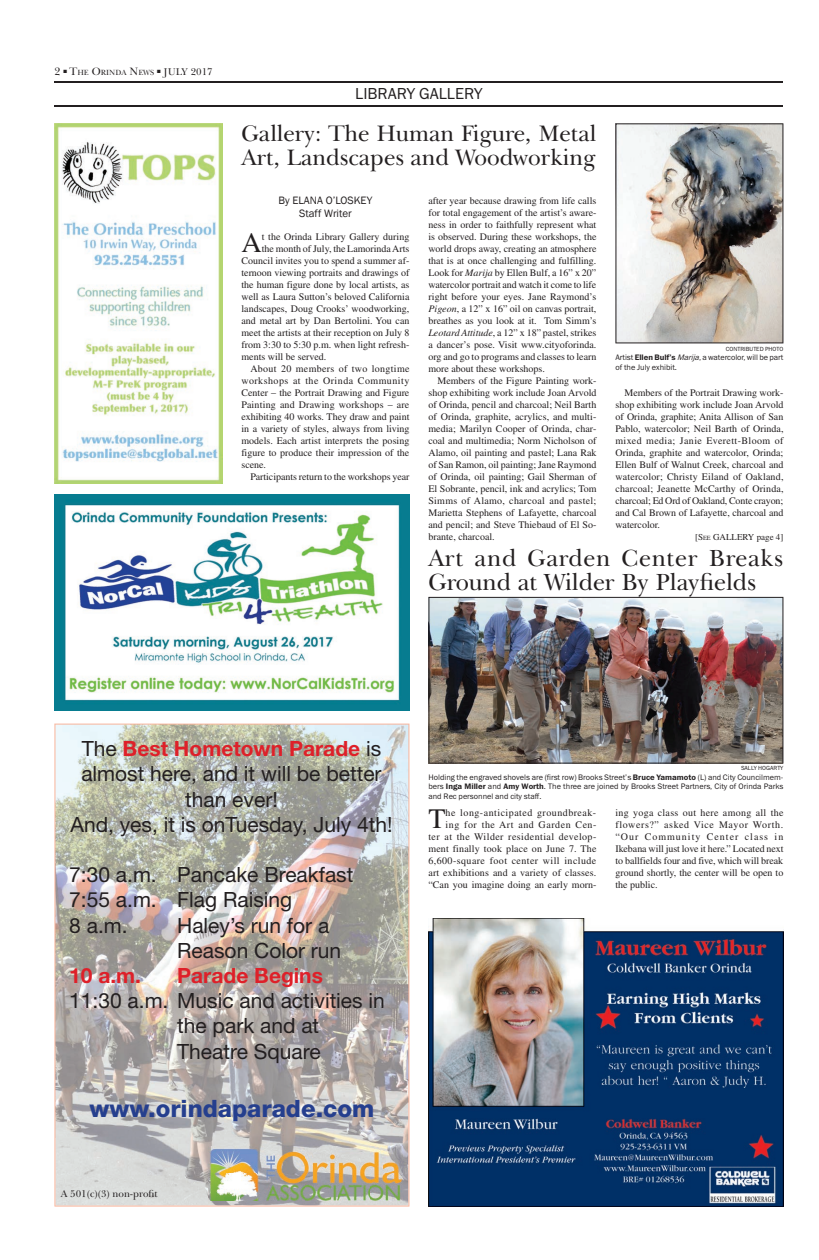
<style>
.page{position:relative;width:819px;height:1260px;background:#fff}
.page>*{position:absolute;margin:0;border:0;box-sizing:border-box;transform-origin:0 0}
.t1{font:28.1px "Times";color:#231f20}
.t2{font:24px/24px "New Baskerville IT Cby BT";color:#231f20}
.t3{font:800 24px "Helvetica Neue";color:#253f8e}
.t4{font:23px/24px "New Baskerville IT Cby BT";color:#231f20}
.t5{font:21px/25.2px "Helvetica Neue";color:#231f20}
.t6{font:700 21px "Helvetica Neue";color:#de2029}
.t7{font:16px "Franklin Gothic Book E";color:#231f20}
.t8{font:11px/13.2px "Franklin Gothic";color:#231f20;text-align:center}
.t9{font:11px "New Baskerville IT Cby BT";color:#231f20}
.t10{font:10px/12px "Times";color:#231f20;text-align:justify}
.t11{font:10px/12px "Times";letter-spacing:.045em;color:#231f20;text-align:right}
.t12{font:10px "Times";letter-spacing:.02em;color:#231f20}
.t13{font:10px "Times";letter-spacing:.03em;color:#231f20}
.t14{font:10px "New Baskerville IT Cby BT";color:#231f20}
.t15{font:9px "Times";color:#231f20}
.t16{font:8px/9.6px "Franklin Gothic Book E";color:#231f20}
.t17{font:7.7px "New Baskerville IT Cby BT";color:#231f20}
.t18{font:6px "Franklin Gothic Book E";color:#231f20}
.s1{font-size:11px}
.s2{font-size:10px}
.s3{font-style:italic}
.s4{font-family:"Franklin Gothic Demi E"}
.s5{font-style:inherit}
.s6{font-size:6.3px}
.s7{font-weight:700;color:#de2029}
</style>
<div class="page">
<hr style="left:54px;top:81px;width:729px;height:2px;background:#231f20">
<hr style="left:54px;top:105px;width:729px;height:2px;background:#231f20">
<svg style="left:54px;top:724px;width:355px;height:483px;background:#bcb8b3"></svg>
<img style="left:209px;top:1147px;width:194px;height:53px">
<img style="left:428px;top:919px;width:355px;height:288px">
<img style="left:54px;top:495px;width:355px;height:216px">
<img style="left:54px;top:123px;width:168px;height:360px">
<img style="left:615px;top:123px;width:168px;height:220px">
<img style="left:428px;top:597px;width:355px;height:167px">
<p class="t9" style="left:54px;top:65px;width:8px">2</p>
<p class="t17" style="left:64px;top:68px;width:151px">■ <span class="s1">T</span>HE <span class="s1">O</span>RINDA <span class="s1">N</span>EWS ■ <span class="s2">JULY 2017</span></p>
<h3 class="t7" style="left:355px;top:83px;width:129px">LIBRARY GALLERY</h3>
<h3 class="t4" style="left:241px;top:121px;width:356px">Gallery: The Human Figure, Metal<br>Art, Landscapes and Woodworking</h3>
<p class="t8" style="left:279px;top:194px;width:95px">By ELANA O’LOSKEY<br>Staff Writer</p>
<h1 class="t1" style="left:241px;top:227px;width:22px">A</h1>
<p class="t10" style="left:262px;top:231px;width:149px">t the Orinda Library Gallery during</p>
<p class="t10" style="left:428px;top:195px;width:170px">after year because drawing from life calls for total engagement of the artist’s aware&shy;ness in order to faithfully represent what is observed. During these workshops, the world drops away, creating an atmosphere that is at once challenging and fulfilling.<br>Look for <span class="s3">Marija</span> by Ellen Bulf, a 16” x 20” watercolor portrait and watch it come to life right before your eyes. Jane Raymond’s <span class="s3">Pigeon</span>, a 12” x 16” oil on canvas portrait, breathes as you look at it. Tom Simm’s <span class="s3">Leotard Attitude</span>, a 12” x 18” pastel, strikes a dancer’s pose. Visit www.cityoforinda. org and go to programs and classes to learn more about these workshops.</p>
<p class="t10" style="left:428px;top:375px;width:170px;text-indent:9px">Members of the Figure Painting work&shy;shop exhibiting work include Joan Arvold of Orinda, pencil and charcoal; Neil Barth of Orinda, graphite, acrylics, and multi&shy;media; Marilyn Cooper of Orinda, char&shy;coal and multimedia; Norm Nicholson of Alamo, oil painting and pastel; Lana Rak of San Ramon, oil painting; Jane Raymond of Orinda, oil painting; Gail Sherman of El Sobrante, pencil, ink and acrylics; Tom Simms of Alamo, charcoal and pastel; Marietta Stephens of Lafayette, charcoal and pencil; and Steve Thiebaud of El So&shy;brante, charcoal.</p>
<p class="t10" style="left:262px;top:243px;width:149px">the month of July, the Lamorinda Arts</p>
<p class="t10" style="left:241px;top:255px;width:169px">Council invites you to spend a summer af-</p>
<p class="t10" style="left:241px;top:267px;width:169px">ternoon viewing portraits and drawings of</p>
<p class="t10" style="left:241px;top:279px;width:169px">the human figure done by local artists, as</p>
<p class="t10" style="left:241px;top:291px;width:169px">well as Laura Sutton’s beloved California</p>
<p class="t10" style="left:241px;top:303px;width:169px">landscapes, Doug Crooks’ woodworking,</p>
<p class="t10" style="left:241px;top:315px;width:170px">and metal art by Dan Bertolini. You can</p>
<p class="t10" style="left:241px;top:327px;width:169px">meet the artists at their reception on July 8</p>
<p class="t10" style="left:241px;top:339px;width:170px">from 3:30 to 5:30 p.m. when light refresh-</p>
<p class="t10" style="left:241px;top:351px;width:86px">ments will be served.</p>
<p class="t13" style="left:250px;top:363px;width:161px">About 20 members of two longtime</p>
<p class="t11" style="left:241px;top:375px;width:169px">workshops at the Orinda Community</p>
<p class="t10" style="left:241px;top:387px;width:169px">Center – the Portrait Drawing and Figure</p>
<p class="t12" style="left:241px;top:399px;width:169px">Painting and Drawing workshops – are</p>
<p class="t10" style="left:241px;top:411px;width:170px">exhibiting 40 works. They draw and paint</p>
<p class="t10" style="left:241px;top:423px;width:170px">in a variety of styles, always from living</p>
<p class="t10" style="left:241px;top:435px;width:169px">models. Each artist interprets the posing</p>
<p class="t10" style="left:241px;top:447px;width:169px">figure to produce their impression of the</p>
<p class="t10" style="left:241px;top:459px;width:26px">scene.</p>
<p class="t10" style="left:250px;top:471px;width:161px">Participants return to the workshops year</p>
<p class="t18" style="left:726px;top:345px;width:59px">CONTRIBUTED PHOTO</p>
<p class="t16" style="left:615px;top:353px;width:169px">Artist <span class="s4">Ellen Bulf’s</span> <span class="s3">Marija</span>, a watercolor, will be part of the July exhibit.</p>
<p class="t10" style="left:615px;top:387px;width:170px;text-indent:9px">Members of the Portrait Drawing work&shy;shop exhibiting work include Joan Arvold of Orinda, graphite; Anita Allison of San Pablo, watercolor; Neil Barth of Orinda, mixed media; Janie Everett-Bloom of Orinda, graphite and watercolor, Orinda; Ellen Bulf of Walnut Creek, charcoal and watercolor; Christy Eiland of Oakland, charcoal; Jeanette McCarthy of Orinda, charcoal; Ed Ord of Oakland, Conte crayon; and Cal Brown of Lafayette, charcoal and watercolor.</p>
<p class="t15" style="left:695px;top:532px;width:90px">[<span class="s5">S</span><span class="s6">EE</span> GALLERY page 4]</p>
<h2 class="t2" style="left:428px;top:546px;width:356px">Art and Garden Center Breaks<br>Ground at Wilder By Playfields</h2>
<h3 class="t5" style="left:70px;top:736px;width:324px;text-align:center">The <span class="s7">Best Hometown Parade</span> is almost here, and it will be better than ever!<br>And, yes, it is onTuesday, July 4th!</h3>
<h3 class="t5" style="left:69px;top:862px;width:286px">7:30 a.m. Pancake Breakfast<br>7:55 a.m. Flag Raising<br>8 a.m.</h3>
<h3 class="t5" style="left:177px;top:912px;width:166px">Haley’s run for a<br>Reason Color run</h3>
<h3 class="t6" style="left:69px;top:963px;width:73px">10 a.m.</h3>
<h3 class="t6" style="left:177px;top:963px;width:147px">Parade Begins</h3>
<h3 class="t5" style="left:177px;top:988px;width:209px;text-indent:-108px">11:30 a.m. Music and activities in the park and at<br>Theatre Square</h3>
<h2 class="t3" style="left:89px;top:1094px;width:287px">www.orindaparade.com</h2>
<p class="t14" style="left:61px;top:1188px;width:98px">A 501(c)(3) non-profit</p>
<p class="t18" style="left:741px;top:764px;width:44px">SALLY HOGARTY</p>
<p class="t16" style="left:428px;top:772px;width:357px;text-align:justify">Holding the engraved shovels are (first row) Brooks Street’s <span class="s4">Bruce Yamamoto</span> (L) and City Councilmem&shy;bers <span class="s4">Inga Miller</span> and <span class="s4">Amy Worth</span>. The three are joined by Brooks Street Partners, City of Orinda Parks and Rec personnel and city staff.</p>
<p class="t11" style="left:428px;top:807px;width:170px">he long-anticipated groundbreak-<br>ing for the Art and Garden Cen-<br>ter at the Wilder residential develop&shy;ment finally took place on June 7. The 6,600-square foot center will include art exhibitions and a variety of classes. “Can you imagine doing an early morn-</p>
<p class="t10" style="left:615px;top:807px;width:170px">ing yoga class out here among all the flowers?” asked Vice Mayor Worth. “Our Community Center class in Ikebana will just love it here.” Located next to ballfields four and five, which will break ground shortly, the center will be open to the public.</p>
<h1 class="t1" style="left:428px;top:803px;width:19px">T</h1>
</div>
